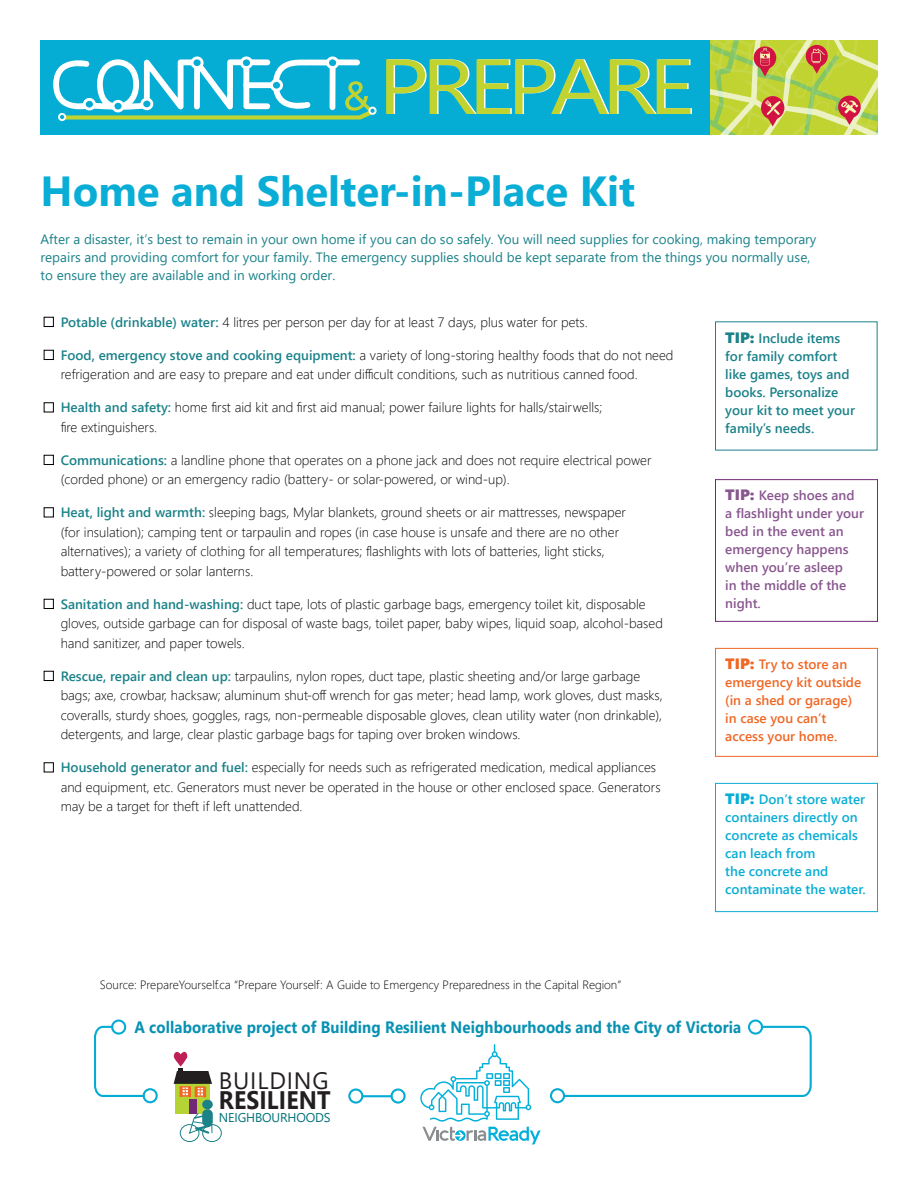
<style>
.page{position:relative;width:918px;height:1188px;background:#fff}
.page>*{position:absolute;margin:0;border:0;box-sizing:border-box;transform-origin:0 0}
.t1{font:700 42px "Segoe UI";color:#09add5}
.t2{font:700 25.35px "Segoe UI";letter-spacing:.005em;color:#231f20;scale:.91 1}
.t3{font:23.7px "Segoe UI";letter-spacing:.035em;color:#231f20}
.t4{font:700 16.5px "Segoe UI";letter-spacing:.005em;color:#0991b2;scale:.91 1}
.t5{font:300 13.5px/19.5px "Segoe UI";color:#000}
.t6{font:13.5px/18px "Segoe UI";color:#1b8289}
.t7{font:600 13.5px/18px "Segoe UI";color:#89578f}
.t8{font:600 13.5px/18px "Segoe UI";color:#09add5}
.t9{font:600 13.5px/18px "Segoe UI";color:#1b8289}
.t10{font:600 13.5px/18px "Segoe UI";color:#ef6724}
.t11{font:12.75px "Segoe UI";letter-spacing:-.015em;color:#007078}
.t12{font:300 12px "Segoe UI";color:#000}
.s1{font-weight:600;color:#1b8289}
.s2{font-family:"Segoe UI Black";font-weight:400;font-size:15px}
</style>
<div class="page">
<div style="left:40px;top:40px;width:670px;height:95px;background:#05acd4"></div>
<svg style="left:386px;top:59px;width:306px;height:55px"></svg>
<svg style="left:53px;top:56px;width:324px;height:65px"></svg>
<svg style="left:710px;top:40px;width:168px;height:95px;background:#c3c551"></svg>
<div style="left:44px;top:317px;width:10px;height:10px;border:1px solid #000"></div>
<div style="left:44px;top:350px;width:10px;height:10px;border:1px solid #000"></div>
<div style="left:44px;top:403px;width:10px;height:9px;border:1px solid #000"></div>
<div style="left:44px;top:455px;width:10px;height:10px;border:1px solid #000"></div>
<div style="left:44px;top:508px;width:10px;height:9px;border:1px solid #000"></div>
<div style="left:44px;top:599px;width:10px;height:10px;border:1px solid #000"></div>
<div style="left:44px;top:671px;width:10px;height:10px;border:1px solid #000"></div>
<div style="left:44px;top:763px;width:10px;height:9px;border:1px solid #000"></div>
<div style="left:715px;top:783px;width:163px;height:129px;border:1px solid #09add5"></div>
<div style="left:715px;top:479px;width:163px;height:143px;border:1px solid #702877"></div>
<div style="left:715px;top:648px;width:163px;height:109px;border:1px solid #ef6724"></div>
<div style="left:176px;top:1083px;width:34px;height:31px;background:#b5d335"></div>
<div style="left:189px;top:1099px;width:8px;height:15px;background:#702877"></div>
<svg style="left:173px;top:1051px;width:39px;height:46px"></svg>
<div style="left:180px;top:1124px;width:19px;height:18px;border:1px solid #1b8288;border-radius:50%"></div>
<div style="left:202px;top:1124px;width:20px;height:18px;border:1px solid #1b8288;border-radius:50%"></div>
<div style="left:202px;top:1100px;width:11px;height:9px;background:#1b8288;border-radius:50%"></div>
<svg style="left:202px;top:1109px;width:11px;height:18px"></svg>
<svg style="left:189px;top:1112px;width:24px;height:23px"></svg>
<svg style="left:420px;top:1044px;width:121px;height:101px"></svg>
<svg style="left:94px;top:1020px;width:64px;height:83px"></svg>
<svg style="left:348px;top:1088px;width:58px;height:16px"></svg>
<svg style="left:550px;top:1020px;width:262px;height:83px"></svg>
<h1 class="t1" style="left:40px;top:152px;width:596px">Home and Shelter-in-Place Kit</h1>
<p class="t6" style="left:40px;top:229px;width:777px">After a disaster, it’s best to remain in your own home if you can do so safely. You will need supplies for cooking, making temporary repairs and providing comfort for your family. The emergency supplies should be kept separate from the things you normally use, to ensure they are available and in working order.</p>
<p class="t5" style="left:61px;top:311px;width:529px"><span class="s1">Potable (drinkable) water:</span> 4 litres per person per day for at least 7 days, plus water for pets.</p>
<p class="t5" style="left:61px;top:344px;width:614px"><span class="s1">Food, emergency stove and cooking equipment:</span> a variety of long-storing healthy foods that do not need refrigeration and are easy to prepare and eat under difficult conditions, such as nutritious canned food.</p>
<p class="t5" style="left:61px;top:396px;width:543px"><span class="s1">Health and safety:</span> home first aid kit and first aid manual; power failure lights for halls/stairwells; fire extinguishers.</p>
<p class="t5" style="left:61px;top:449px;width:592px"><span class="s1">Communications:</span> a landline phone that operates on a phone jack and does not require electrical power (corded phone) or an emergency radio (battery- or solar-powered, or wind-up).</p>
<p class="t5" style="left:61px;top:501px;width:567px"><span class="s1">Heat, light and warmth:</span> sleeping bags, Mylar blankets, ground sheets or air mattresses, newspaper (for insulation); camping tent or tarpaulin and ropes (in case house is unsafe and there are no other alternatives); a variety of clothing for all temperatures; flashlights with lots of batteries, light sticks, battery-powered or solar lanterns.</p>
<p class="t5" style="left:61px;top:593px;width:604px"><span class="s1">Sanitation and hand-washing:</span> duct tape, lots of plastic garbage bags, emergency toilet kit, disposable gloves, outside garbage can for disposal of waste bags, toilet paper, baby wipes, liquid soap, alcohol-based hand sanitizer, and paper towels.</p>
<p class="t5" style="left:61px;top:665px;width:604px"><span class="s1">Rescue, repair and clean up:</span> tarpaulins, nylon ropes, duct tape, plastic sheeting and/or large garbage bags; axe, crowbar, hacksaw; aluminum shut-off wrench for gas meter; head lamp, work gloves, dust masks, coveralls, sturdy shoes, goggles, rags, non-permeable disposable gloves, clean utility water (non drinkable), detergents, and large, clear plastic garbage bags for taping over broken windows.</p>
<p class="t5" style="left:61px;top:756px;width:601px"><span class="s1">Household generator and fuel:</span> especially for needs such as refrigerated medication, medical appliances and equipment, etc. Generators must never be operated in the house or other enclosed space. Generators may be a target for theft if left unattended.</p>
<p class="t9" style="left:725px;top:328px;width:131px"><span class="s2">TIP:</span> Include items for family comfort like games, toys and books. Personalize your kit to meet your family’s needs.</p>
<p class="t7" style="left:725px;top:485px;width:140px"><span class="s2">TIP:</span> Keep shoes and a flashlight under your bed in the event an emergency happens when you’re asleep<br>in the middle of the night.</p>
<p class="t10" style="left:725px;top:654px;width:137px"><span class="s2">TIP:</span> Try to store an emergency kit outside (in a shed or garage) in case you can’t access your home.</p>
<p class="t8" style="left:725px;top:789px;width:142px"><span class="s2">TIP:</span> Don’t store water containers directly on concrete as chemicals can leach from<br>the concrete and contaminate the water.</p>
<p class="t12" style="left:100px;top:974px;width:523px">Source: PrepareYourself.ca “Prepare Yourself: A Guide to Emergency Preparedness in the Capital Region”</p>
<p class="t4" style="left:134px;top:1011px;width:668px">A collaborative project of Building Resilient Neighbourhoods and the City of Victoria</p>
<h3 class="t3" style="left:219px;top:1058px;width:111px">BUILDING</h3>
<h2 class="t2" style="left:219px;top:1076px;width:124px">RESILIENT</h2>
<p class="t11" style="left:219px;top:1105px;width:113px">NEIGHBOURHOODS</p>
</div>
